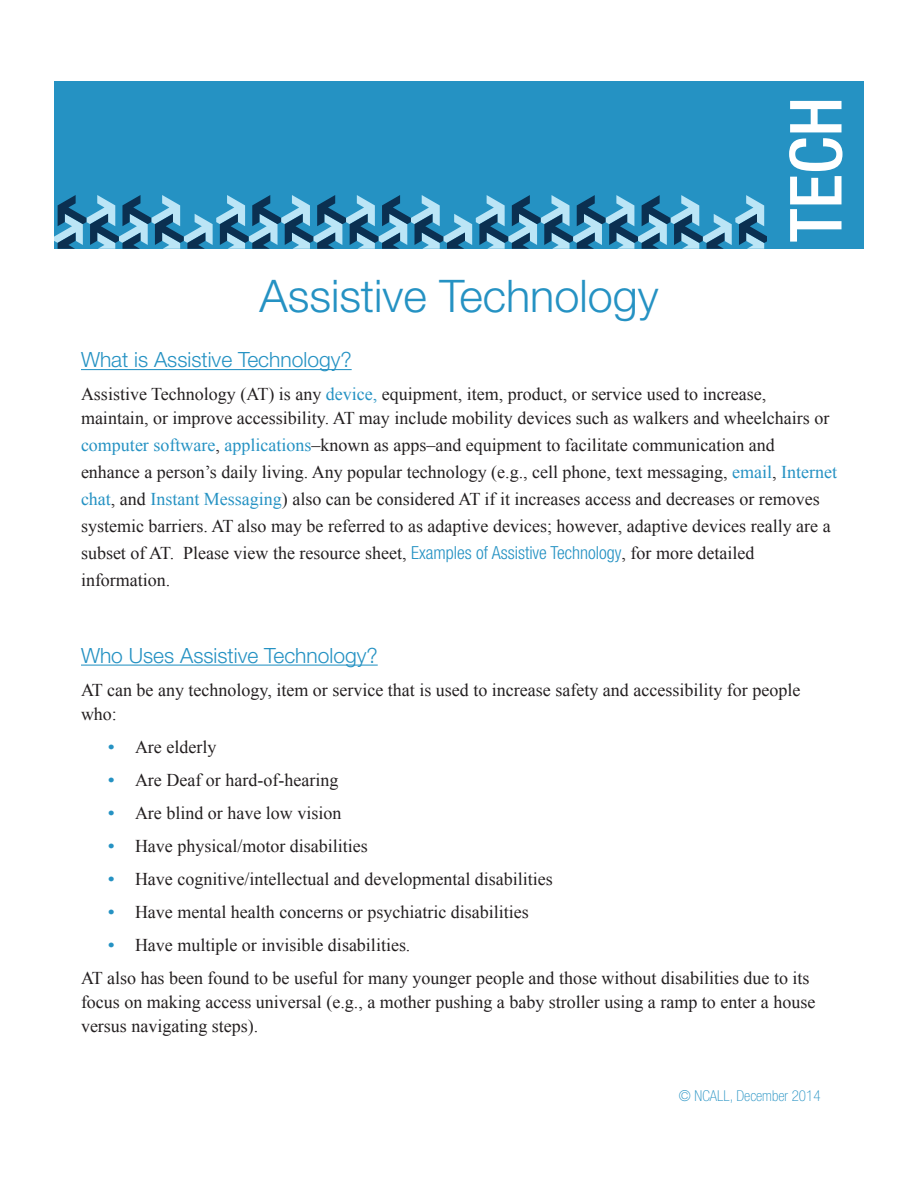
<style>
.page{position:relative;width:918px;height:1188px;background:#fff}
.page>*{position:absolute;margin:0;border:0;box-sizing:border-box;transform-origin:0 0}
.t1{font:500 condensed 72px "Helvetica Neue LT Std";color:#fff}
.t2{font:300 45px "Helvetica Neue LT Std";color:#2592c3}
.t3{font:300 21px "Helvetica Neue LT Std";color:#2592c3}
.Bullet{font:18px/27px "Times New Roman";color:#231f20}
.Sub-bullet{font:18px "Times New Roman";color:#231f20}
.t4{font:100 condensed 15px "Helvetica Neue LT Std";color:#2592c3}
.s1{color:#2592c3}
.s2{font-family:"Helvetica Neue LT Std";font-weight:300;font-stretch:condensed;color:#2592c3}
.s3{font-weight:700;color:#2592c3}
</style>
<div class="page">
<hr style="left:81px;top:369px;width:271px;height:1px;background:#2592c3">
<div style="left:54px;top:81px;width:732px;height:168px;background:#2592c3"></div>
<svg style="left:54px;top:195px;width:713px;height:54px"></svg>
<div style="left:768px;top:81px;width:96px;height:168px;background:#2592c3"></div>
<hr style="left:81px;top:665px;width:297px;height:1px;background:#2592c3">
<p class="t1" style="left:773px;top:242px;width:147px;rotate:-90deg">TECH</p>
<p class="t2" style="left:259px;top:268px;width:401px">Assistive Technology</p>
<p class="t3" style="left:81px;top:347px;width:272px">What is Assistive Technology?</p>
<p class="Bullet" style="left:81px;top:382px;width:750px;line-height:24px">Assistive Technology (AT) is any <span class="s1">device,</span> equipment, item, product, or service used to increase, maintain, or improve accessibility. AT may include mobility devices such as walkers and wheelchairs or</p>
<p class="Bullet" style="left:81px;top:432px;width:758px"><span class="s1">computer software</span>, <span class="s1">applications</span>–known as apps–and equipment to facilitate communication and enhance a person’s daily living. Any popular technology (e.g., cell phone, text messaging, <span class="s1">email</span>, <span class="s1">Internet chat</span>, and <span class="s1">Instant Messaging</span>) also can be considered AT if it increases access and decreases or removes systemic barriers. AT also may be referred to as adaptive devices; however, adaptive devices really are a subset of AT. Please view the resource sheet, <span class="s2">Examples of Assistive Technology</span>, for more detailed information.</p>
<p class="t3" style="left:81px;top:643px;width:298px">Who Uses Assistive Technology?</p>
<p class="Bullet" style="left:81px;top:678px;width:721px;line-height:24px">AT can be any technology, item or service that is used to increase safety and accessibility for people who:</p>
<p class="Sub-bullet" style="left:108px;top:735px;width:110px"><span class="s3">•</span> Are elderly</p>
<p class="Sub-bullet" style="left:108px;top:768px;width:232px"><span class="s3">•</span> Are Deaf or hard-of-hearing</p>
<p class="Sub-bullet" style="left:108px;top:801px;width:235px"><span class="s3">•</span> Are blind or have low vision</p>
<p class="Sub-bullet" style="left:108px;top:834px;width:261px"><span class="s3">•</span> Have physical/motor disabilities</p>
<p class="Sub-bullet" style="left:108px;top:867px;width:446px"><span class="s3">•</span> Have cognitive/intellectual and developmental disabilities</p>
<p class="Sub-bullet" style="left:108px;top:900px;width:422px"><span class="s3">•</span> Have mental health concerns or psychiatric disabilities</p>
<p class="Sub-bullet" style="left:108px;top:933px;width:304px"><span class="s3">•</span> Have multiple or invisible disabilities.</p>
<p class="Bullet" style="left:81px;top:966px;width:736px;line-height:24px">AT also has been found to be useful for many younger people and those without disabilities due to its focus on making access universal (e.g., a mother pushing a baby stroller using a ramp to enter a house versus navigating steps).</p>
<p class="t4" style="left:679px;top:1087px;width:143px">© NCALL, December 2014</p>
</div>
